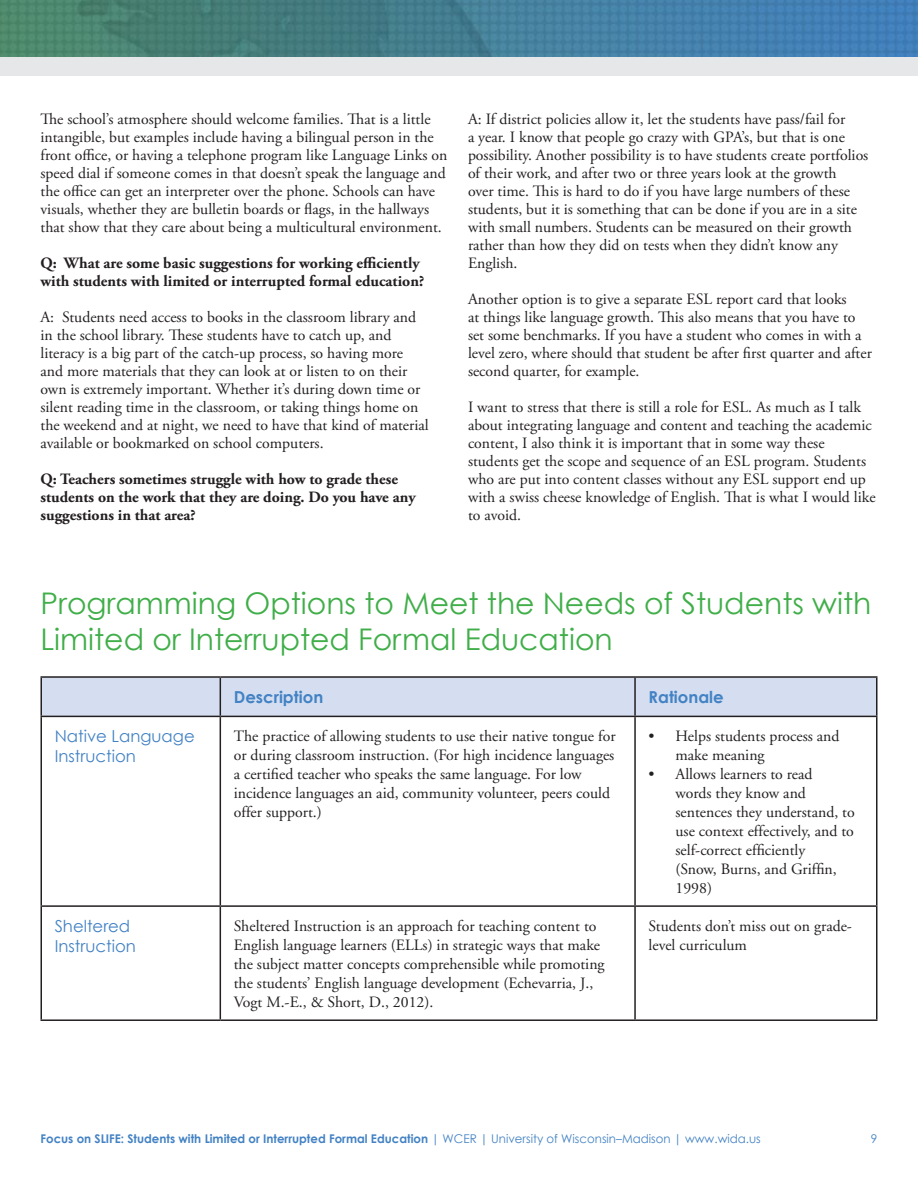
<style>
.page{position:relative;width:918px;height:1188px;background:#fff}
.page>*{position:absolute;margin:0;border:0;box-sizing:border-box;transform-origin:0 0}
.headline{font:29.85px/35.8px "Century Gothic";color:#40ae49}
.steps{font:16.5px/19.8px "Century Gothic";color:#4382c4}
.steps-2{font:700 16.5px "Century Gothic";color:#4382c4}
.body{font:15.75px/18px "Adobe Garamond Pro";color:#231f20}
.steps-3{font:15.75px/18.9px "Adobe Garamond";color:#231f20}
.body-2{font:700 15.75px/18px "Adobe Garamond Pro";color:#231f20}
.t1{font:700 12px "Century Gothic";color:#4382c4}
.t2{font:12px "Century Gothic";color:#4382c4}
.s1{font-weight:400}
</style>
<div class="page">
<img style="left:0;top:0;width:918px;height:57px">
<div style="left:0;top:57px;width:918px;height:19px;background:#e6e7e9"></div>
<div style="left:42px;top:678px;width:834px;height:38px;background:#d4def0"></div>
<hr style="left:40px;top:676px;width:180px;height:2px;background:#231f20">
<hr style="left:40px;top:678px;width:2px;height:38px;background:#231f20">
<hr style="left:220px;top:676px;width:415px;height:2px;background:#231f20">
<hr style="left:220px;top:678px;width:1px;height:38px;background:#231f20">
<hr style="left:635px;top:676px;width:242px;height:2px;background:#231f20">
<hr style="left:634px;top:678px;width:2px;height:38px;background:#231f20">
<hr style="left:876px;top:678px;width:2px;height:38px;background:#231f20">
<hr style="left:40px;top:716px;width:180px;height:1px;background:#231f20">
<hr style="left:40px;top:717px;width:2px;height:188px;background:#231f20">
<hr style="left:220px;top:716px;width:415px;height:1px;background:#231f20">
<hr style="left:220px;top:717px;width:1px;height:188px;background:#231f20">
<hr style="left:635px;top:716px;width:242px;height:1px;background:#231f20">
<hr style="left:634px;top:717px;width:2px;height:188px;background:#231f20">
<hr style="left:876px;top:717px;width:2px;height:188px;background:#231f20">
<hr style="left:40px;top:905px;width:180px;height:2px;background:#231f20">
<hr style="left:40px;top:907px;width:2px;height:112px;background:#231f20">
<hr style="left:220px;top:905px;width:415px;height:2px;background:#231f20">
<hr style="left:220px;top:907px;width:1px;height:112px;background:#231f20">
<hr style="left:635px;top:905px;width:242px;height:2px;background:#231f20">
<hr style="left:634px;top:907px;width:2px;height:112px;background:#231f20">
<hr style="left:876px;top:907px;width:2px;height:112px;background:#231f20">
<hr style="left:40px;top:1019px;width:180px;height:2px;background:#231f20">
<hr style="left:220px;top:1019px;width:415px;height:2px;background:#231f20">
<hr style="left:635px;top:1019px;width:242px;height:2px;background:#231f20">
<p class="body" style="left:40px;top:110px;width:408px">The school’s atmosphere should welcome families. That is a little intangible, but examples include having a bilingual person in the front office, or having a telephone program like Language Links on speed dial if someone comes in that doesn’t speak the language and the office can get an interpreter over the phone. Schools can have visuals, whether they are bulletin boards or flags, in the hallways that show that they care about being a multicultural environment.</p>
<p class="body-2" style="left:40px;top:254px;width:385px">Q: What are some basic suggestions for working efficiently with students with limited or interrupted formal education?</p>
<p class="body" style="left:40px;top:308px;width:390px">A: Students need access to books in the classroom library and in the school library. These students have to catch up, and literacy is a big part of the catch-up process, so having more and more materials that they can look at or listen to on their own is extremely important. Whether it’s during down time or silent reading time in the classroom, or taking things home on the weekend and at night, we need to have that kind of material available or bookmarked on school computers.</p>
<p class="body-2" style="left:40px;top:470px;width:377px">Q: Teachers sometimes struggle with how to grade these students on the work that they are doing. Do you have any suggestions in that area?</p>
<p class="body" style="left:468px;top:110px;width:402px">A: If district policies allow it, let the students have pass/fail for<br>a year. I know that people go crazy with GPA’s, but that is one possibility. Another possibility is to have students create portfolios of their work, and after two or three years look at the growth<br>over time. This is hard to do if you have large numbers of these students, but it is something that can be done if you are in a site with small numbers. Students can be measured on their growth rather than how they did on tests when they didn’t know any English.</p>
<p class="body" style="left:468px;top:290px;width:405px">Another option is to give a separate ESL report card that looks<br>at things like language growth. This also means that you have to set some benchmarks. If you have a student who comes in with a level zero, where should that student be after first quarter and after second quarter, for example.</p>
<p class="body" style="left:468px;top:398px;width:409px">I want to stress that there is still a role for ESL. As much as I talk about integrating language and content and teaching the academic content, I also think it is important that in some way these students get the scope and sequence of an ESL program. Students who are put into content classes without any ESL support end up with a swiss cheese knowledge of English. That is what I would like to avoid.</p>
<p class="headline" style="left:40px;top:585px;width:832px">Programming Options to Meet the Needs of Students with<br>Limited or Interrupted Formal Education</p>
<p class="steps-2" style="left:234px;top:687px;width:91px">Description</p>
<p class="steps-2" style="left:649px;top:687px;width:77px">Rationale</p>
<p class="steps" style="left:55px;top:726px;width:142px">Native Language<br>Instruction</p>
<p class="steps-3" style="left:234px;top:727px;width:383px">The practice of allowing students to use their native tongue for or during classroom instruction. (For high incidence languages a certified teacher who speaks the same language. For low incidence languages an aid, community volunteer, peers could offer support.)</p>
<p class="steps-3" style="left:676px;top:727px;width:165px;text-indent:-27px">• Helps students process and make meaning</p>
<p class="steps-3" style="left:676px;top:765px;width:181px;text-indent:-27px">• Allows learners to read<br>words they know and sentences they understand, to use context effectively, and to self-correct efficiently<br>(Snow, Burns, and Griffin,<br>1998)</p>
<p class="steps" style="left:55px;top:916px;width:83px">Sheltered<br>Instruction</p>
<p class="steps-3" style="left:234px;top:917px;width:372px">Sheltered Instruction is an approach for teaching content to English language learners (ELLs) in strategic ways that make the subject matter concepts comprehensible while promoting the students’ English language development (Echevarria, J., Vogt M.-E., &amp; Short, D., 2012).</p>
<p class="steps-3" style="left:649px;top:917px;width:205px">Students don’t miss out on grade&shy;level curriculum</p>
<p class="t1" style="left:40px;top:1131px;width:722px">Focus on SLIFE: Students with Limited or Interrupted Formal Education <span class="s1">| WCER | University of Wisconsin–Madison | www.wida.us</span></p>
<p class="t2" style="left:871px;top:1131px;width:8px">9</p>
</div>
